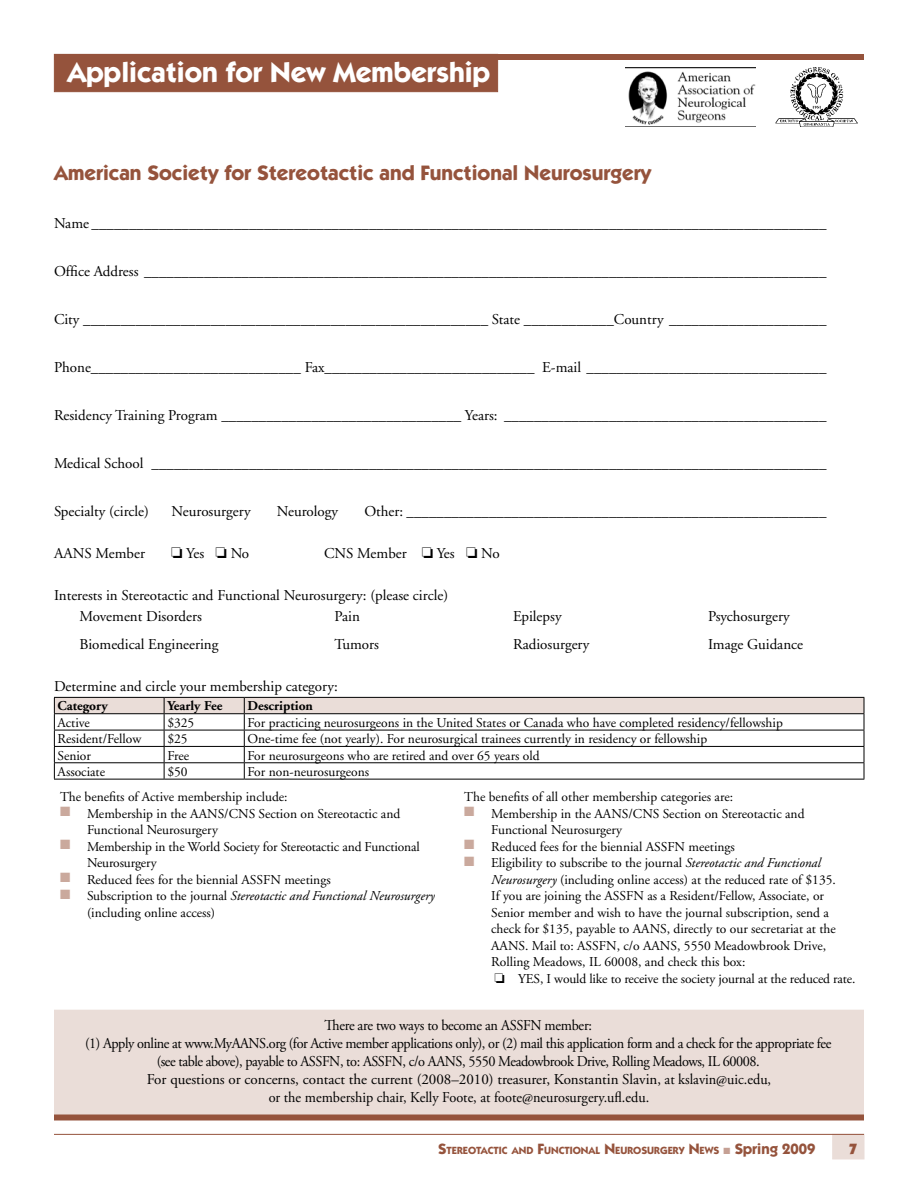
<style>
.page{position:relative;width:918px;height:1188px;background:#fff}
.page>*{position:absolute;margin:0;border:0;box-sizing:border-box;transform-origin:0 0}
.t1{font:700 28.5px "Itc Kabel";color:#fff}
.t2{font:700 21px "Itc Kabel";color:#95533c}
.t3{font:15px/21px "Adobe Garamond";color:#000}
.t4{font:15px/18px "Adobe Garamond Pro";letter-spacing:-.03em;color:#000;text-align:center;scale:.95 1}
.t5{font:15px "Adobe Garamond Pro";color:#000;scale:.95 1}
.t6{font:900 15px "Itc Kabel";color:#95533c}
.t7{font:13.5px/16.5px "Adobe Garamond";color:#000}
.t8{font:13.5px "Adobe Garamond Pro";letter-spacing:-.01em;color:#000}
.t9{font:700 13.5px "Adobe Garamond";color:#000}
.t10{font:700 10.5px "Itc Kabel";color:#95533c}
.s1{color:#caa99d}
.s2{font-style:italic}
.s3{font-family:"Adobe Garamond Pro"}
.s4{font-size:15px}
</style>
<div class="page">
<div style="left:832px;top:1134px;width:32px;height:25px;background:#eaddd8"></div>
<hr style="left:54px;top:1134px;width:810px;height:1px;background:#95533c">
<div style="left:54px;top:54px;width:810px;height:6px;background:#95533c"></div>
<hr style="left:54px;top:779px;width:110px;height:1px;background:#000">
<hr style="left:164px;top:779px;width:80px;height:1px;background:#000">
<hr style="left:244px;top:779px;width:620px;height:1px;background:#000">
<svg style="left:54px;top:697px;width:811px;height:82px"></svg>
<div style="left:54px;top:1010px;width:810px;height:105px;background:#eaddd8"></div>
<div style="left:54px;top:54px;width:444px;height:38px;background:#95533c"></div>
<img style="left:775px;top:68px;width:82px;height:59px">
<img style="left:625px;top:68px;width:131px;height:57px">
<div style="left:54px;top:1114px;width:810px;height:6px;background:#95533c"></div>
<h1 class="t1" style="left:68px;top:55px;width:424px">Application for New Membership</h1>
<h2 class="t2" style="left:54px;top:160px;width:599px">American Society for Stereotactic and Functional Neurosurgery</h2>
<p class="t3" style="left:54px;top:213px;width:774px">Name __________________________________________________________________________________________________</p>
<p class="t3" style="left:54px;top:261px;width:774px">Office Address ___________________________________________________________________________________________</p>
<p class="t3" style="left:54px;top:309px;width:774px">City ______________________________________________________ State ____________Country _____________________</p>
<p class="t3" style="left:54px;top:357px;width:774px">Phone____________________________ Fax____________________________ E-mail ________________________________</p>
<p class="t3" style="left:54px;top:405px;width:774px">Residency Training Program ________________________________ Years: ___________________________________________</p>
<p class="t3" style="left:54px;top:453px;width:774px">Medical School __________________________________________________________________________________________</p>
<p class="t3" style="left:54px;top:501px;width:97px">Specialty (circle)</p>
<p class="t3" style="left:172px;top:501px;width:81px">Neurosurgery</p>
<p class="t3" style="left:277px;top:501px;width:63px">Neurology</p>
<p class="t3" style="left:364px;top:501px;width:464px">Other: ________________________________________________________</p>
<p class="t3" style="left:54px;top:543px;width:93px">AANS Member</p>
<p class="t3" style="left:186px;top:543px;width:20px">Yes</p>
<p class="t3" style="left:231px;top:543px;width:20px">No</p>
<p class="t3" style="left:324px;top:543px;width:84px">CNS Member</p>
<p class="t3" style="left:437px;top:543px;width:20px">Yes</p>
<p class="t3" style="left:481px;top:543px;width:20px">No</p>
<p class="t3" style="left:80px;top:585px;width:370px;text-indent:-26px">Interests in Stereotactic and Functional Neurosurgery: (please circle)<br>Movement Disorders</p>
<p class="t3" style="left:334px;top:606px;width:27px">Pain</p>
<p class="t3" style="left:513px;top:606px;width:50px">Epilepsy</p>
<p class="t3" style="left:708px;top:606px;width:83px">Psychosurgery</p>
<p class="t3" style="left:80px;top:634px;width:141px">Biomedical Engineering</p>
<p class="t3" style="left:334px;top:634px;width:46px">Tumors</p>
<p class="t3" style="left:513px;top:634px;width:78px">Radiosurgery</p>
<p class="t3" style="left:708px;top:634px;width:97px">Image Guidance</p>
<p class="t3" style="left:54px;top:676px;width:285px">Determine and circle your membership category:</p>
<p class="t9" style="left:58px;top:699px;width:52px">Category</p>
<p class="t9" style="left:167px;top:699px;width:57px">Yearly Fee</p>
<p class="t9" style="left:248px;top:699px;width:67px">Description</p>
<p class="t7" style="left:58px;top:715px;width:34px">Active</p>
<p class="t7" style="left:167px;top:715px;width:29px">$325</p>
<p class="t7" style="left:248px;top:715px;width:537px">For practicing neurosurgeons in the United States or Canada who have completed residency/fellowship</p>
<p class="t7" style="left:58px;top:731px;width:85px">Resident/Fellow</p>
<p class="t7" style="left:167px;top:731px;width:22px">$25</p>
<p class="t7" style="left:248px;top:731px;width:461px">One-time fee (not yearly). For neurosurgical trainees currently in residency or fellowship</p>
<p class="t7" style="left:58px;top:747px;width:35px">Senior</p>
<p class="t7" style="left:167px;top:747px;width:23px">Free</p>
<p class="t7" style="left:248px;top:747px;width:294px">For neurosurgeons who are retired and over 65 years old</p>
<p class="t7" style="left:58px;top:764px;width:49px">Associate</p>
<p class="t7" style="left:167px;top:764px;width:22px">$50</p>
<p class="t7" style="left:60px;top:759px;width:311px;line-height:25.5px;text-indent:188px">For non-neurosurgeons<br>The benefits of Active membership include:</p>
<p class="t7" style="left:87px;top:806px;width:315px;text-indent:-27px"><span class="s1">■</span> Membership in the AANS/CNS Section on Stereotactic and<br>Functional Neurosurgery</p>
<p class="t7" style="left:87px;top:839px;width:334px;text-indent:-27px"><span class="s1">■</span> Membership in the World Society for Stereotactic and Functional<br>Neurosurgery</p>
<p class="t7" style="left:60px;top:872px;width:272px"><span class="s1">■</span> Reduced fees for the biennial ASSFN meetings</p>
<p class="t7" style="left:87px;top:888px;width:349px;text-indent:-27px"><span class="s1">■</span> Subscription to the journal <span class="s2">Stereotactic and Functional Neurosurgery </span>(including online access)</p>
<p class="t7" style="left:464px;top:789px;width:270px">The benefits of all other membership categories are:</p>
<p class="t7" style="left:491px;top:806px;width:315px;text-indent:-27px"><span class="s1">■</span> Membership in the AANS/CNS Section on Stereotactic and<br>Functional Neurosurgery</p>
<p class="t7" style="left:464px;top:839px;width:272px"><span class="s1">■</span> Reduced fees for the biennial ASSFN meetings</p>
<p class="t7" style="left:491px;top:855px;width:346px;text-indent:-27px"><span class="s1">■</span> Eligibility to subscribe to the journal <span class="s2">Stereotactic and Functional Neurosurgery</span> (including online access) at the reduced rate of $135.<br>If you are joining the ASSFN as a Resident/Fellow, Associate, or Senior member and wish to have the journal subscription, send a check for $135, payable to AANS, directly to our secretariat at the AANS. Mail to: ASSFN, c/o AANS, 5550 Meadowbrook Drive, Rolling Meadows, IL 60008, and check this box:</p>
<p class="t8" style="left:495px;top:970px;width:362px">□ YES, I would like to receive the society journal at the reduced rate.</p>
<p class="t4" style="left:85px;top:1017px;width:787px">There are two ways to become an ASSFN member:<br>(1) Apply online at www.MyAANS.org (for Active member applications only), or (2) mail this application form and a check for the appropriate fee (see table above), payable to ASSFN, to: ASSFN, c/o AANS, 5550 Meadowbrook Drive, Rolling Meadows, IL 60008.</p>
<p class="t3" style="left:147px;top:1070px;width:626px">For questions or concerns, contact the current (2008–2010) treasurer, Konstantin Slavin<span class="s3">, at kslavin@uic.edu,</span></p>
<p class="t5" style="left:269px;top:1089px;width:402px">or the membership chair, Kelly Foote, at foote@neurosurgery.ufl.edu.</p>
<p class="t10" style="left:438px;top:1144px;width:379px"><span class="s4">S</span>TEREOTACTIC AND <span class="s4">F</span>UNCTIONAL <span class="s4">N</span>EUROSURGERY <span class="s4">N</span>EWS <span class="s4">Spring 2009</span></p>
<p class="t6" style="left:849px;top:1139px;width:10px">7</p>
</div>
